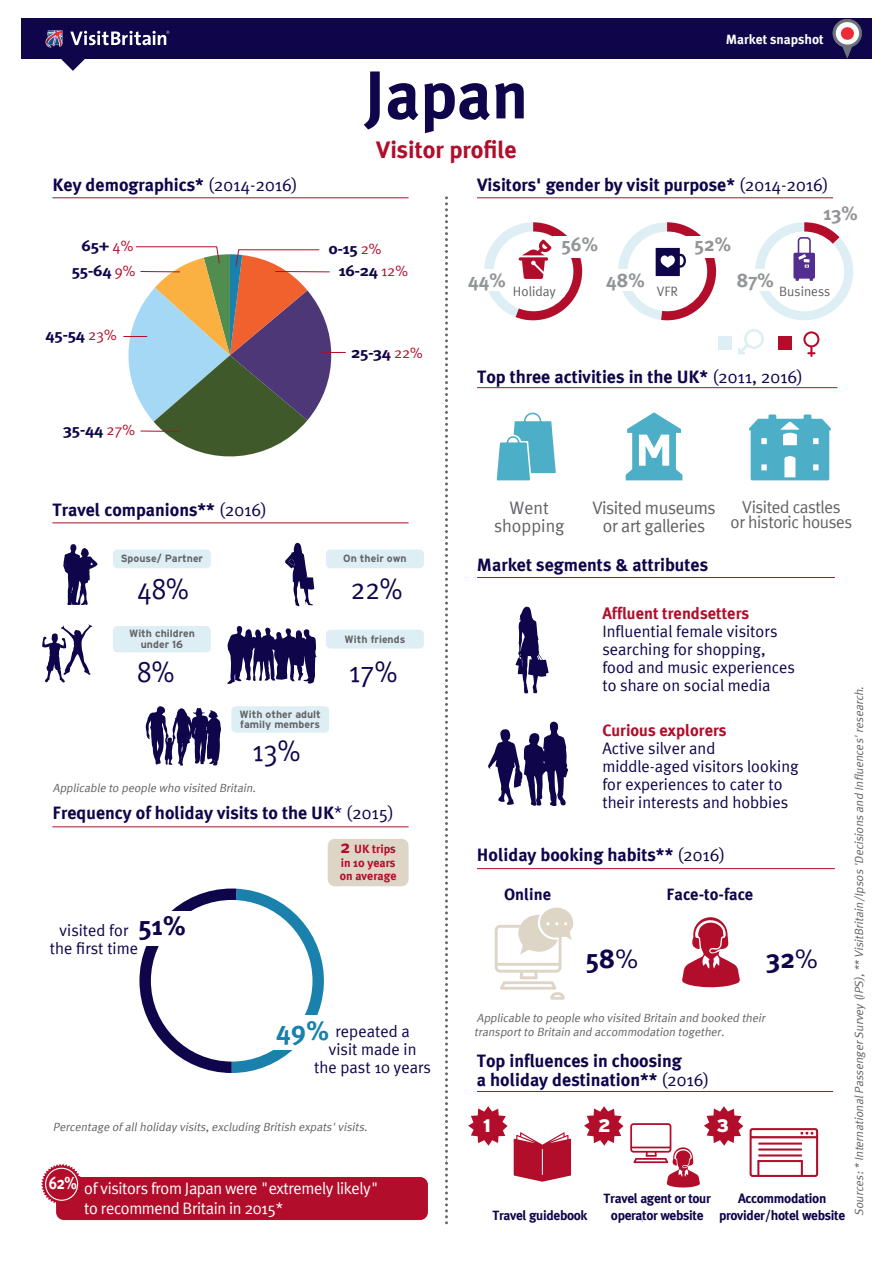
<style>
.page{position:relative;width:893px;height:1263px;background:#fff}
.page>*{position:absolute;margin:0;border:0;box-sizing:border-box;transform-origin:0 0}
.t1{font:700 67.5px "Meta Plus";color:#0e054b}
.t2{font:30px "Meta Plus";color:#0e054b;scale:.9 1}
.t3{font:700 27px "Meta Plus";color:#0e054b}
.t4{font:700 27px "Meta Plus";color:#1981ab}
.t5{font:700 24px "Meta Plus";color:#b20d2a}
.t6{font:700 19.5px "Meta Plus";color:#939598}
.t7{font:900 18.15px "Interstate";color:#fff}
.t8{font:700 18px/19.5px "Meta Plus";color:#0e054b}
.t9{font:18px/18px "Meta Plus";letter-spacing:-.025em;color:#636366;text-align:center}
.t10{font:18px/18px "Meta Plus";color:#636366;text-align:center}
.t11{font:700 17.4px "Meta Plus";color:#fff;scale:.86 1}
.t12{font:17.25px/15px "Meta Plus";letter-spacing:-.025em;color:#636366;text-align:center}
.t13{font:16.5px/18px "Meta Plus";color:#0e054b}
.t14{font:16.5px/19.5px "Meta Plus";letter-spacing:-.025em;color:#fff}
.t15{font:700 16.5px "Meta Plus";color:#b20d2a}
.t16{font:700 16.5px "Meta Plus";color:#0e054b}
.t17{font:700 15.3px/22px "Meta Plus";letter-spacing:-.025em;color:#0e054b;scale:1.12 1}
.t18{font:700 13.5px/16.2px "Meta Plus";letter-spacing:-.025em;color:#0e054b;text-align:center}
.t19{font:13.5px "Meta Plus";color:#636366}
.t20{font:700 13.5px "Meta Plus";color:#fff}
.t21{font:700 12px/13.5px "Meta Plus";color:#b20d2a;text-align:justify}
.t22{font:italic 11.85px/14.2px "Meta Plus";color:#636366}
.t23{font:700 10.5px/10.5px "Interstate";color:#636366;text-align:center}
.s1{font-weight:400}
.s2{font-weight:400;font-size:15px;color:#b20d2a}
.s3{font-size:18px}
</style>
<div class="page">
<svg style="left:468px;top:1106px;width:40px;height:40px"></svg>
<svg style="left:584px;top:1106px;width:39px;height:40px"></svg>
<svg style="left:514px;top:1132px;width:57px;height:50px"></svg>
<hr style="left:52px;top:197px;width:357px;height:1px;background:#b20d2a">
<hr style="left:477px;top:577px;width:358px;height:1px;background:#b20d2a">
<hr style="left:477px;top:197px;width:356px;height:1px;background:#b20d2a">
<hr style="left:52px;top:826px;width:357px;height:1px;background:#b20d2a">
<hr style="left:477px;top:868px;width:358px;height:1px;background:#b20d2a">
<hr style="left:477px;top:1091px;width:356px;height:1px;background:#b20d2a">
<div style="left:56px;top:1177px;width:372px;height:43px;background:#b20d2a;border-radius:8px"></div>
<svg style="left:41px;top:1164px;width:40px;height:41px"></svg>
<div style="left:45px;top:1168px;width:33px;height:33px;border:1px solid #fff;border-radius:50%"></div>
<svg style="left:63px;top:544px;width:35px;height:61px"></svg>
<svg style="left:42px;top:624px;width:51px;height:58px"></svg>
<div style="left:113px;top:549px;width:98px;height:19px;background:#ddeef5;border-radius:4px"></div>
<svg style="left:285px;top:543px;width:29px;height:63px"></svg>
<div style="left:326px;top:549px;width:98px;height:19px;background:#ddeef5;border-radius:4px"></div>
<div style="left:113px;top:626px;width:98px;height:26px;background:#ddeef5;border-radius:4px"></div>
<div style="left:326px;top:630px;width:98px;height:19px;background:#ddeef5;border-radius:4px"></div>
<svg style="left:227px;top:626px;width:89px;height:58px"></svg>
<svg style="left:146px;top:706px;width:75px;height:60px"></svg>
<div style="left:231px;top:706px;width:98px;height:27px;background:#ddeef5;border-radius:4px"></div>
<svg style="left:682px;top:917px;width:58px;height:71px"></svg>
<svg style="left:495px;top:907px;width:79px;height:93px"></svg>
<hr style="left:52px;top:522px;width:357px;height:1px;background:#b20d2a">
<div style="left:21px;top:19px;width:851px;height:40px;background:#0e054b"></div>
<svg style="left:45px;top:30px;width:124px;height:41px"></svg>
<img style="left:832px;top:18px;width:30px;height:40px">
<svg style="left:445px;top:198px;width:3px;height:1025px"></svg>
<svg style="left:123px;top:246px;width:223px;height:211px"></svg>
<svg style="left:484px;top:222px;width:98px;height:98px"></svg>
<div style="left:458px;top:270px;width:50px;height:21px;background:#fff"></div>
<svg style="left:618px;top:222px;width:98px;height:98px"></svg>
<hr style="left:477px;top:387px;width:360px;height:1px;background:#b20d2a">
<svg style="left:497px;top:413px;width:59px;height:67px"></svg>
<svg style="left:626px;top:412px;width:56px;height:68px"></svg>
<svg style="left:515px;top:607px;width:34px;height:87px"></svg>
<svg style="left:488px;top:721px;width:80px;height:85px"></svg>
<div style="left:750px;top:1128px;width:68px;height:49px;border:2px solid #b20d2a;border-radius:2px"></div>
<hr style="left:751px;top:1136px;width:66px;height:2px;background:#b20d2a">
<svg style="left:800px;top:1132px;width:13px;height:2px"></svg>
<hr style="left:758px;top:1142px;width:44px;height:2px;background:#b20d2a">
<hr style="left:758px;top:1148px;width:44px;height:2px;background:#b20d2a">
<hr style="left:758px;top:1154px;width:44px;height:2px;background:#b20d2a">
<div style="left:757px;top:1160px;width:46px;height:17px;border:2px solid #b20d2a"></div>
<div style="left:328px;top:839px;width:81px;height:47px;background:#ddd5c6;border-radius:7px"></div>
<svg style="left:139px;top:888px;width:185px;height:185px"></svg>
<div style="left:151px;top:900px;width:161px;height:161px;background:#fff;border-radius:50%"></div>
<div style="left:127px;top:912px;width:79px;height:34px;background:#fff"></div>
<div style="left:272px;top:1015px;width:79px;height:34px;background:#fff"></div>
<svg style="left:749px;top:414px;width:82px;height:66px"></svg>
<svg style="left:630px;top:1106px;width:113px;height:82px"></svg>
<div style="left:718px;top:337px;width:13px;height:13px;background:#ddeef5"></div>
<svg style="left:738px;top:222px;width:115px;height:135px"></svg>
<p class="t20" style="left:726px;top:31px;width:100px">Market snapshot</p>
<h1 class="t1" style="left:365px;top:56px;width:165px">Japan</h1>
<h3 class="t5" style="left:376px;top:136px;width:142px">Visitor profile</h3>
<h3 class="t8" style="left:52px;top:175px;width:247px">Key demographics* <span class="s1">(2014-2016)</span></h3>
<h3 class="t8" style="left:477px;top:175px;width:353px">Visitors' gender by visit purpose* <span class="s1">(2014-2016)</span></h3>
<h3 class="t6" style="left:824px;top:202px;width:36px">13%</h3>
<p class="t17" style="left:72px;top:233px;width:58px;line-height:25px;text-align:center">65+ <span class="s2">4%<br></span>55-64 <span class="s2">9%</span></p>
<p class="t17" style="left:339px;top:238px;width:63px;text-indent:-10px">0-15 <span class="s2">2%<br></span>16-24 <span class="s2">12%</span></p>
<h3 class="t6" style="left:468px;top:269px;width:39px">44%</h3>
<h3 class="t6" style="left:561px;top:233px;width:38px">56%</h3>
<p class="t19" style="left:513px;top:284px;width:44px">Holiday</p>
<h3 class="t6" style="left:606px;top:269px;width:40px">48%</h3>
<h3 class="t6" style="left:695px;top:233px;width:38px">52%</h3>
<h3 class="t6" style="left:737px;top:269px;width:38px">87%</h3>
<p class="t19" style="left:657px;top:284px;width:23px">VFR</p>
<p class="t19" style="left:779px;top:284px;width:53px">Business</p>
<p class="t17" style="left:45px;top:324px;width:65px">45-54 <span class="s2">23%</span></p>
<p class="t17" style="left:351px;top:341px;width:65px">25-34 <span class="s2">22%</span></p>
<h3 class="t8" style="left:477px;top:367px;width:327px">Top three activities in the UK* <span class="s1">(2011, 2016)</span></h3>
<p class="t17" style="left:63px;top:418px;width:65px">35-44 <span class="s2">27%</span></p>
<h3 class="t8" style="left:52px;top:500px;width:216px">Travel companions** <span class="s1">(2016)</span></h3>
<h3 class="t10" style="left:494px;top:498px;width:72px">Went shopping</h3>
<h3 class="t9" style="left:592px;top:498px;width:125px">Visited museums or art galleries</h3>
<h3 class="t12" style="left:731px;top:499px;width:123px">Visited castles<br>or historic houses</h3>
<p class="t23" style="left:121px;top:553px;width:84px">Spouse/ Partner</p>
<p class="t23" style="left:343px;top:553px;width:65px">On their own</p>
<h3 class="t8" style="left:477px;top:555px;width:233px">Market segments &amp; attributes</h3>
<h2 class="t2" style="left:137px;top:571px;width:59px">48%</h2>
<h2 class="t2" style="left:351px;top:571px;width:59px">22%</h2>
<p class="t23" style="left:129px;top:628px;width:67px">With children under 16</p>
<p class="t23" style="left:345px;top:634px;width:62px">With friends</p>
<h2 class="t2" style="left:137px;top:655px;width:42px">8%</h2>
<h2 class="t2" style="left:349px;top:655px;width:55px">17%</h2>
<p class="t23" style="left:240px;top:709px;width:83px;text-align:left">With other adult family members</p>
<h2 class="t2" style="left:252px;top:733px;width:55px">13%</h2>
<p class="t22" style="left:53px;top:780px;width:207px">Applicable to people who visited Britain.</p>
<h3 class="t8" style="left:52px;top:803px;width:343px">Frequency of holiday visits to the UK<span class="s1">* (2015)</span></h3>
<h3 class="t3" style="left:139px;top:910px;width:49px">51%</h3>
<h3 class="t13" style="left:50px;top:921px;width:90px;text-align:center">visited for the first time</h3>
<p class="t21" style="left:340px;top:842px;width:58px"><span class="s3">2</span> UK trips in 10 years on average</p>
<h3 class="t4" style="left:276px;top:1015px;width:54px">49%</h3>
<h3 class="t13" style="left:314px;top:1022px;width:118px;text-align:center">repeated a<br>visit made in<br>the past 10 years</h3>
<p class="t22" style="left:53px;top:1120px;width:318px">Percentage of allholiday visits,excluding British expats'visits.</p>
<h3 class="t11" style="left:49px;top:1173px;width:34px">62%</h3>
<h3 class="t14" style="left:84px;top:1178px;width:296px">of visitors from Japan were "extremely likely" to recommend Britain in 2015*</h3>
<h3 class="t15" style="left:602px;top:604px;width:148px">Affluent trendsetters</h3>
<h3 class="t13" style="left:602px;top:622px;width:194px">Influential female visitors searching for shopping, food and music experiences to share on social media</h3>
<h3 class="t15" style="left:602px;top:721px;width:126px">Curious explorers</h3>
<h3 class="t13" style="left:602px;top:739px;width:198px">Active silver and middle-aged visitors looking for experiences to cater to their interests and hobbies</h3>
<h3 class="t8" style="left:477px;top:845px;width:250px">Holiday booking habits** <span class="s1">(2016)</span></h3>
<h3 class="t16" style="left:504px;top:884px;width:48px">Online</h3>
<h3 class="t16" style="left:667px;top:884px;width:88px">Face-to-face</h3>
<h3 class="t3" style="left:586px;top:943px;width:53px">58<span class="s1">%</span></h3>
<h3 class="t3" style="left:767px;top:943px;width:52px">32<span class="s1">%</span></h3>
<p class="t22" style="left:474px;top:1010px;width:295px">Applicable to people who visited Britain and booked their transportto Britain and accommodation together.</p>
<h3 class="t8" style="left:477px;top:1050px;width:234px">Top influences in choosing<br>a holiday destination** <span class="s1">(2016)</span></h3>
<h3 class="t7" style="left:483px;top:1115px;width:9px">1</h3>
<h3 class="t7" style="left:598px;top:1115px;width:14px">2</h3>
<h3 class="t7" style="left:717px;top:1115px;width:14px">3</h3>
<p class="t18" style="left:492px;top:1207px;width:97px">Travel guidebook</p>
<p class="t18" style="left:604px;top:1190px;width:109px">Travel agent or tour operator website</p>
<p class="t18" style="left:719px;top:1190px;width:128px">Accommodation provider/hotel website</p>
<p class="t22" style="left:852px;top:1216px;width:533px;rotate:-90deg">Sources:* InternationalPassengerSurvey (IPS),** VisitBritain/Ipsos 'Decisions and Influences'research.</p>
</div>
